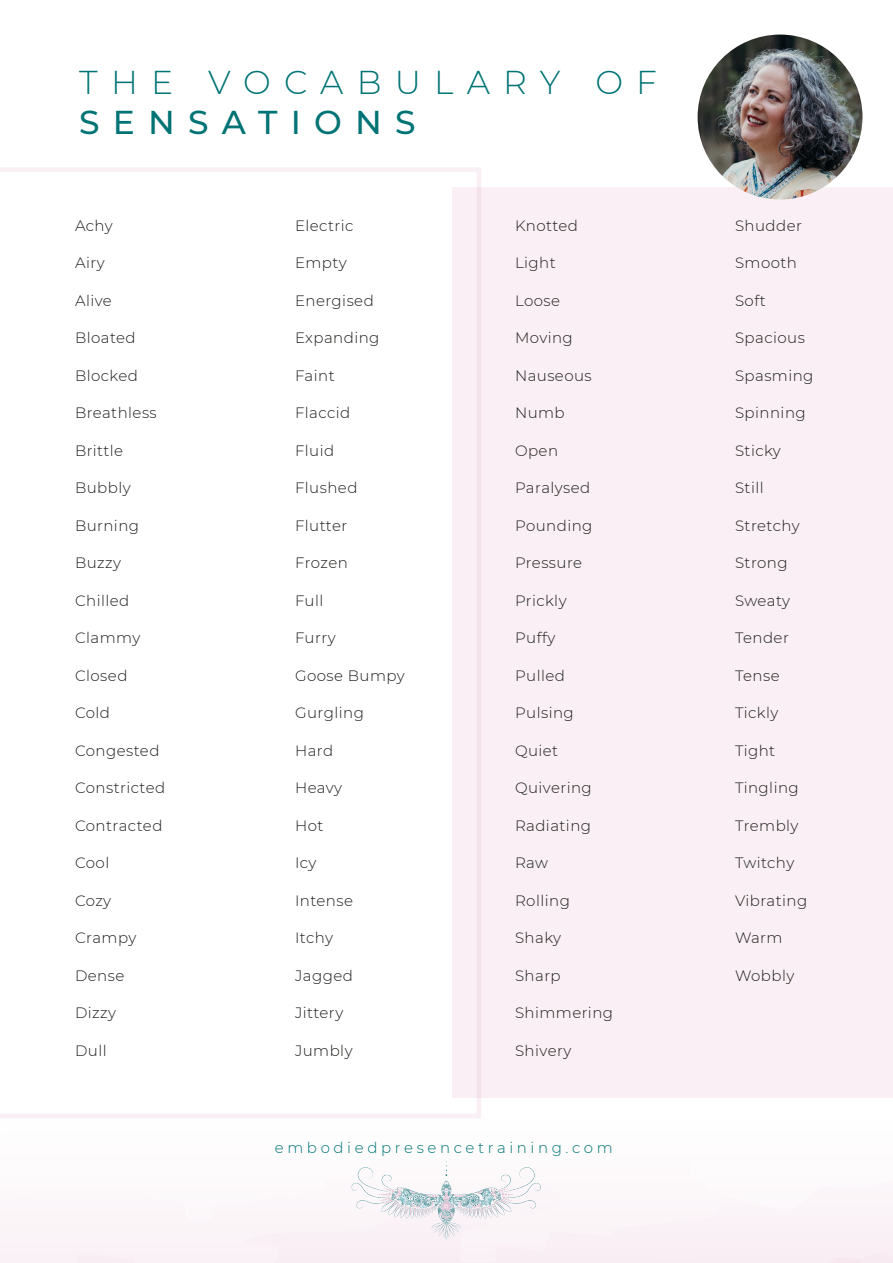
<style>
.page{position:relative;width:893px;height:1263px;background:#fff}
.page>*{position:absolute;margin:0;border:0;box-sizing:border-box;transform-origin:0 0}
.t1{font:300 33px/39.6px "Montserrat";letter-spacing:.4em;color:#007374}
.Body{font:300 15px "Montserrat";letter-spacing:.03em;color:#1d1d1b}
.Body-2{font:300 15px "Montserrat";letter-spacing:.24em;color:#007474}
.s1{font-weight:500}
</style>
<div class="page">
<svg style="left:0;top:1161px;width:535px;height:102px"></svg>
<div style="left:149px;top:1174px;width:744px;height:89px;background:#faf3f7"></div>
<svg style="left:644px;top:1259px;width:47px;height:4px"></svg>
<div style="left:69px;top:1241px;width:71px;height:22px;background:#faf1f6"></div>
<svg style="left:492px;top:1184px;width:74px;height:32px"></svg>
<svg style="left:813px;top:1248px;width:80px;height:15px"></svg>
<div style="left:452px;top:187px;width:441px;height:911px;background:#f9eff4"></div>
<svg style="left:0;top:168px;width:481px;height:950px"></svg>
<img style="left:698px;top:35px;width:164px;height:164px;border-radius:82px">
<p class="t1" style="left:79px;top:62px;width:579px">THE VOCABULARY OF<br><span class="s1">SENSATIONS</span></p>
<p class="Body" style="left:75px;top:215px;width:39px">Achy</p>
<p class="Body" style="left:75px;top:253px;width:31px">Airy</p>
<p class="Body" style="left:75px;top:290px;width:38px">Alive</p>
<p class="Body" style="left:75px;top:328px;width:62px">Bloated</p>
<p class="Body" style="left:75px;top:365px;width:64px">Blocked</p>
<p class="Body" style="left:75px;top:403px;width:83px">Breathless</p>
<p class="Body" style="left:75px;top:440px;width:50px">Brittle</p>
<p class="Body" style="left:75px;top:478px;width:57px">Bubbly</p>
<p class="Body" style="left:75px;top:515px;width:66px">Burning</p>
<p class="Body" style="left:75px;top:553px;width:47px">Buzzy</p>
<p class="Body" style="left:75px;top:590px;width:56px">Chilled</p>
<p class="Body" style="left:75px;top:628px;width:67px">Clammy</p>
<p class="Body" style="left:75px;top:665px;width:54px">Closed</p>
<p class="Body" style="left:75px;top:703px;width:37px">Cold</p>
<p class="Body" style="left:75px;top:740px;width:86px">Congested</p>
<p class="Body" style="left:75px;top:778px;width:92px">Constricted</p>
<p class="Body" style="left:75px;top:815px;width:89px">Contracted</p>
<p class="Body" style="left:75px;top:853px;width:36px">Cool</p>
<p class="Body" style="left:75px;top:890px;width:38px">Cozy</p>
<p class="Body" style="left:75px;top:928px;width:63px">Crampy</p>
<p class="Body" style="left:75px;top:965px;width:51px">Dense</p>
<p class="Body" style="left:75px;top:1003px;width:42px">Dizzy</p>
<p class="Body" style="left:75px;top:1040px;width:33px">Dull</p>
<p class="Body" style="left:295px;top:215px;width:60px">Electric</p>
<p class="Body" style="left:295px;top:253px;width:53px">Empty</p>
<p class="Body" style="left:295px;top:290px;width:80px">Energised</p>
<p class="Body" style="left:295px;top:328px;width:86px">Expanding</p>
<p class="Body" style="left:295px;top:365px;width:41px">Faint</p>
<p class="Body" style="left:295px;top:403px;width:57px">Flaccid</p>
<p class="Body" style="left:295px;top:440px;width:41px">Fluid</p>
<p class="Body" style="left:295px;top:478px;width:64px">Flushed</p>
<p class="Body" style="left:295px;top:515px;width:54px">Flutter</p>
<p class="Body" style="left:295px;top:553px;width:54px">Frozen</p>
<p class="Body" style="left:295px;top:590px;width:30px">Full</p>
<p class="Body" style="left:295px;top:628px;width:42px">Furry</p>
<p class="Body" style="left:295px;top:665px;width:111px">Goose Bumpy</p>
<p class="Body" style="left:295px;top:703px;width:70px">Gurgling</p>
<p class="Body" style="left:295px;top:740px;width:40px">Hard</p>
<p class="Body" style="left:295px;top:778px;width:49px">Heavy</p>
<p class="Body" style="left:295px;top:815px;width:30px">Hot</p>
<p class="Body" style="left:295px;top:853px;width:23px">Icy</p>
<p class="Body" style="left:295px;top:890px;width:60px">Intense</p>
<p class="Body" style="left:295px;top:928px;width:39px">Itchy</p>
<p class="Body" style="left:295px;top:965px;width:59px">Jagged</p>
<p class="Body" style="left:295px;top:1003px;width:50px">Jittery</p>
<p class="Body" style="left:295px;top:1040px;width:59px">Jumbly</p>
<p class="Body" style="left:515px;top:215px;width:65px">Knotted</p>
<p class="Body" style="left:515px;top:253px;width:42px">Light</p>
<p class="Body" style="left:515px;top:290px;width:47px">Loose</p>
<p class="Body" style="left:515px;top:328px;width:59px">Moving</p>
<p class="Body" style="left:515px;top:365px;width:78px">Nauseous</p>
<p class="Body" style="left:515px;top:403px;width:51px">Numb</p>
<p class="Body" style="left:515px;top:440px;width:45px">Open</p>
<p class="Body" style="left:515px;top:478px;width:77px">Paralysed</p>
<p class="Body" style="left:515px;top:515px;width:79px">Pounding</p>
<p class="Body" style="left:515px;top:553px;width:69px">Pressure</p>
<p class="Body" style="left:515px;top:590px;width:53px">Prickly</p>
<p class="Body" style="left:515px;top:628px;width:42px">Puffy</p>
<p class="Body" style="left:515px;top:665px;width:51px">Pulled</p>
<p class="Body" style="left:515px;top:703px;width:60px">Pulsing</p>
<p class="Body" style="left:515px;top:740px;width:45px">Quiet</p>
<p class="Body" style="left:515px;top:778px;width:78px">Quivering</p>
<p class="Body" style="left:515px;top:815px;width:78px">Radiating</p>
<p class="Body" style="left:515px;top:853px;width:35px">Raw</p>
<p class="Body" style="left:515px;top:890px;width:56px">Rolling</p>
<p class="Body" style="left:515px;top:928px;width:48px">Shaky</p>
<p class="Body" style="left:515px;top:965px;width:47px">Sharp</p>
<p class="Body" style="left:515px;top:1003px;width:100px">Shimmering</p>
<p class="Body" style="left:515px;top:1040px;width:58px">Shivery</p>
<p class="Body-2" style="left:275px;top:1137px;width:339px">embodiedpresencetraining.com</p>
<p class="Body" style="left:735px;top:215px;width:69px">Shudder</p>
<p class="Body" style="left:735px;top:253px;width:64px">Smooth</p>
<p class="Body" style="left:735px;top:290px;width:32px">Soft</p>
<p class="Body" style="left:735px;top:328px;width:71px">Spacious</p>
<p class="Body" style="left:735px;top:365px;width:80px">Spasming</p>
<p class="Body" style="left:735px;top:403px;width:72px">Spinning</p>
<p class="Body" style="left:735px;top:440px;width:47px">Sticky</p>
<p class="Body" style="left:735px;top:478px;width:30px">Still</p>
<p class="Body" style="left:735px;top:515px;width:66px">Stretchy</p>
<p class="Body" style="left:735px;top:553px;width:54px">Strong</p>
<p class="Body" style="left:735px;top:590px;width:57px">Sweaty</p>
<p class="Body" style="left:735px;top:628px;width:55px">Tender</p>
<p class="Body" style="left:735px;top:665px;width:46px">Tense</p>
<p class="Body" style="left:735px;top:703px;width:45px">Tickly</p>
<p class="Body" style="left:735px;top:740px;width:42px">Tight</p>
<p class="Body" style="left:735px;top:778px;width:65px">Tingling</p>
<p class="Body" style="left:735px;top:815px;width:65px">Trembly</p>
<p class="Body" style="left:735px;top:853px;width:61px">Twitchy</p>
<p class="Body" style="left:735px;top:890px;width:74px">Vibrating</p>
<p class="Body" style="left:735px;top:928px;width:49px">Warm</p>
<p class="Body" style="left:735px;top:965px;width:61px">Wobbly</p>
</div>
